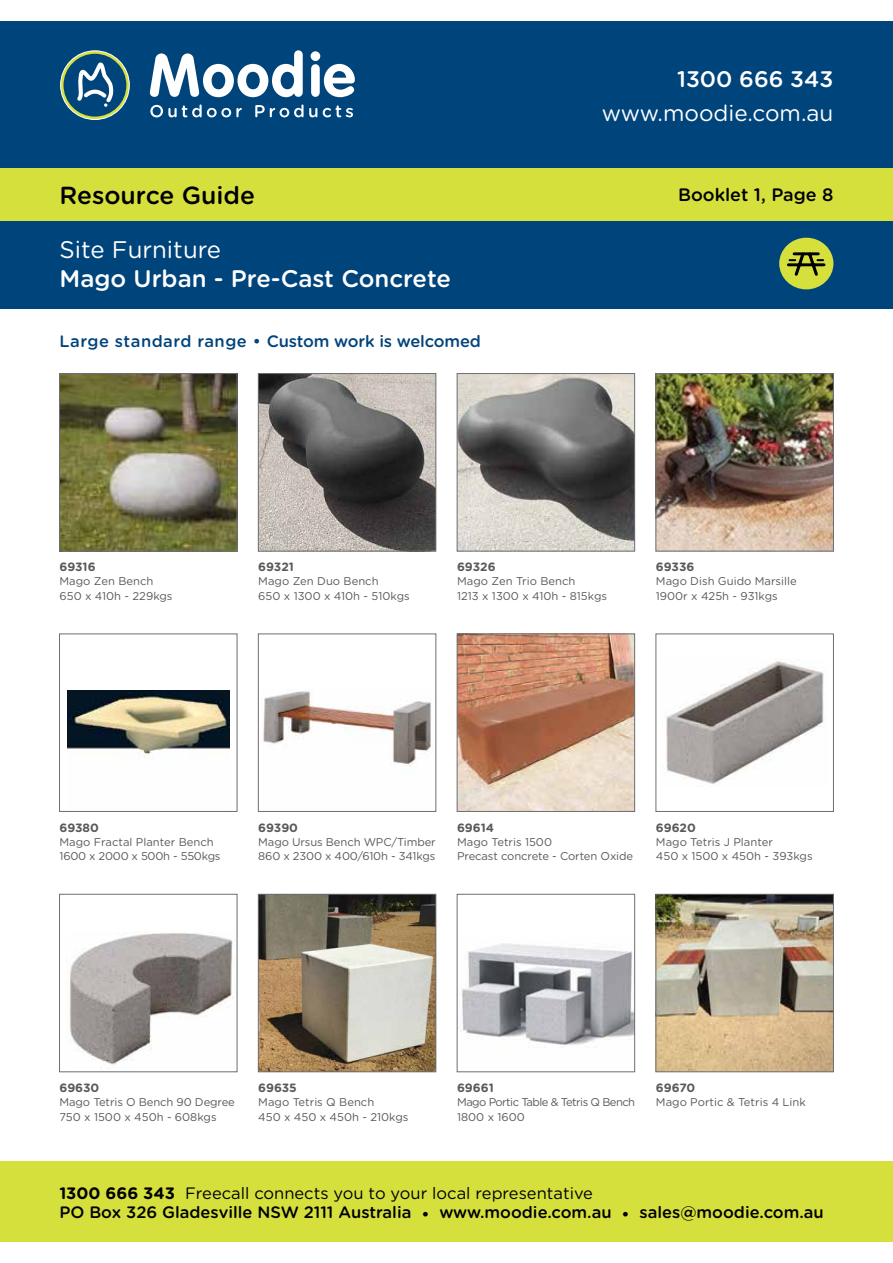
<style>
.page{position:relative;width:893px;height:1263px;background:#fff}
.page>*{position:absolute;margin:0;border:0;box-sizing:border-box;transform-origin:0 0}
.t1{font:500 24.75px "Gotham Rounded";color:#000}
.t2{font:500 24px "Gotham Rounded";color:#fff}
.t3{font:24px "Gotham Rounded";color:#fff}
.t4{font:22.5px "Gotham Rounded";color:#fff}
.t5{font:500 22.5px "Gotham Rounded";color:#fff}
.t6{font:500 18px "Gotham Rounded";color:#000}
.t7{font:500 16.5px/19.5px "Gotham Rounded";color:#000}
.t8{font:500 16.5px "Gotham Rounded";letter-spacing:-.01em;color:#00447c}
.t9{font:700 12px "Gotham Rounded";letter-spacing:-.005em;color:#58595b}
.t10{font:11.25px/14.2px "Gotham Rounded";color:#58595b}
.t11{font:11.25px/14.2px "Gotham Rounded";letter-spacing:-.05em;color:#58595b}
.s1{font-weight:700}
.s2{font-weight:400}
</style>
<div class="page">
<div style="left:0;top:1162px;width:893px;height:80px;background:#d6e03d"></div>
<div style="left:0;top:216px;width:893px;height:93px;background:#00447c"></div>
<div style="left:0;top:21px;width:893px;height:148px;background:#00447c"></div>
<div style="left:0;top:168px;width:893px;height:52px;background:#d6e03d"></div>
<svg style="left:61px;top:51px;width:68px;height:69px"></svg>
<div style="left:60px;top:51px;width:70px;height:69px;border:1px solid #fff;border-radius:50%"></div>
<div style="left:64px;top:54px;width:62px;height:63px;background:#00447c;border-radius:50%"></div>
<svg style="left:74px;top:61px;width:42px;height:46px"></svg>
<svg style="left:150px;top:50px;width:153px;height:47px"></svg>
<svg style="left:311px;top:51px;width:44px;height:46px"></svg>
<svg style="left:150px;top:104px;width:92px;height:13px"></svg>
<svg style="left:255px;top:104px;width:62px;height:13px"></svg>
<svg style="left:323px;top:105px;width:30px;height:12px"></svg>
<div style="left:779px;top:238px;width:54px;height:51px;background:#d6e03d;border-radius:50%"></div>
<svg style="left:787px;top:252px;width:39px;height:24px"></svg>
<img style="left:666px;top:661px;width:159px;height:123px">
<img style="left:61px;top:375px;width:174px;height:174px">
<div style="left:59px;top:373px;width:178px;height:178px;border:1px solid #6d6e71"></div>
<img style="left:260px;top:375px;width:174px;height:174px">
<div style="left:258px;top:373px;width:178px;height:178px;border:1px solid #6d6e71"></div>
<img style="left:459px;top:375px;width:174px;height:174px">
<div style="left:457px;top:373px;width:178px;height:178px;border:1px solid #6d6e71"></div>
<img style="left:658px;top:375px;width:174px;height:174px">
<div style="left:656px;top:373px;width:178px;height:178px;border:1px solid #6d6e71"></div>
<img style="left:68px;top:690px;width:161px;height:69px">
<div style="left:59px;top:634px;width:178px;height:178px;border:1px solid #6d6e71"></div>
<img style="left:261px;top:689px;width:172px;height:77px">
<div style="left:258px;top:634px;width:178px;height:178px;border:1px solid #6d6e71"></div>
<img style="left:459px;top:636px;width:174px;height:174px">
<div style="left:457px;top:634px;width:178px;height:178px;border:1px solid #6d6e71"></div>
<img style="left:66px;top:932px;width:167px;height:133px">
<div style="left:59px;top:894px;width:178px;height:178px;border:1px solid #6d6e71"></div>
<img style="left:260px;top:896px;width:174px;height:174px">
<div style="left:258px;top:894px;width:178px;height:178px;border:1px solid #6d6e71"></div>
<img style="left:460px;top:943px;width:173px;height:102px">
<div style="left:457px;top:894px;width:178px;height:178px;border:1px solid #6d6e71"></div>
<img style="left:658px;top:896px;width:174px;height:174px">
<div style="left:656px;top:894px;width:178px;height:178px;border:1px solid #6d6e71"></div>
<div style="left:656px;top:634px;width:178px;height:178px;border:1px solid #6d6e71"></div>
<hr style="left:892px;top:216px;width:1px;height:93px;background:#00447c">
<h3 class="t5" style="left:677px;top:63px;width:158px">1300 666 343</h3>
<h3 class="t4" style="left:602px;top:97px;width:233px">www.moodie.com.au</h3>
<h1 class="t1" style="left:60px;top:178px;width:197px">Resource Guide</h1>
<h3 class="t6" style="left:678px;top:182px;width:157px">Booklet 1, Page 8</h3>
<h2 class="t3" style="left:60px;top:233px;width:163px">Site Furniture</h2>
<h2 class="t2" style="left:60px;top:261px;width:393px">Mago Urban - Pre-Cast Concrete</h2>
<h3 class="t8" style="left:60px;top:329px;width:423px">Large standard range • Custom work is welcomed</h3>
<p class="t9" style="left:60px;top:558px;width:38px">69316</p>
<p class="t10" style="left:60px;top:574px;width:115px">Mago Zen Bench<br>650 x 410h - 229kgs</p>
<p class="t9" style="left:258px;top:558px;width:37px">69321</p>
<p class="t10" style="left:258px;top:574px;width:153px">Mago Zen Duo Bench<br>650 x 1300 x 410h - 510kgs</p>
<p class="t9" style="left:457px;top:558px;width:40px">69326</p>
<p class="t10" style="left:457px;top:574px;width:151px">Mago Zen Trio Bench<br>1213 x 1300 x 410h - 815kgs</p>
<p class="t9" style="left:656px;top:558px;width:40px">69336</p>
<p class="t10" style="left:656px;top:574px;width:142px">Mago Dish Guido Marsille<br>1900r x 425h - 931kgs</p>
<p class="t9" style="left:60px;top:819px;width:41px">69380</p>
<p class="t10" style="left:60px;top:834px;width:163px">Mago Fractal Planter Bench<br>1600 x 2000 x 500h - 550kgs</p>
<p class="t9" style="left:258px;top:819px;width:41px">69390</p>
<p class="t10" style="left:258px;top:834px;width:179px">Mago Ursus Bench WPC/Timber<br>860 x 2300 x 400/610h - 341kgs</p>
<p class="t9" style="left:457px;top:819px;width:38px">69614</p>
<p class="t10" style="left:457px;top:834px;width:178px">Mago Tetris 1500<br>Precast concrete - Corten Oxide</p>
<p class="t9" style="left:656px;top:819px;width:41px">69620</p>
<p class="t10" style="left:656px;top:834px;width:158px">Mago Tetris J Planter<br>450 x 1500 x 450h - 393kgs</p>
<p class="t9" style="left:60px;top:1079px;width:41px">69630</p>
<p class="t10" style="left:60px;top:1095px;width:177px">Mago Tetris O Bench 90 Degree<br>750 x 1500 x 450h - 608kgs</p>
<p class="t9" style="left:258px;top:1079px;width:40px">69635</p>
<p class="t10" style="left:258px;top:1095px;width:152px">Mago Tetris Q Bench<br>450 x 450 x 450h - 210kgs</p>
<p class="t9" style="left:457px;top:1079px;width:38px">69661</p>
<p class="t11" style="left:457px;top:1095px;width:180px">Mago Portic Table &amp; Tetris Q Bench<br>1800 x 1600</p>
<p class="t9" style="left:656px;top:1079px;width:41px">69670</p>
<p class="t10" style="left:656px;top:1095px;width:151px">Mago Portic &amp; Tetris 4 Link</p>
<h3 class="t7" style="left:59px;top:1182px;width:766px"><span class="s1">1300 666 343</span> <span class="s2">Freecall connects you to your local representative<br></span>PO Box 326 Gladesville NSW 2111 Australia • www.moodie.com.au • sales@moodie.com.au</h3>
</div>
